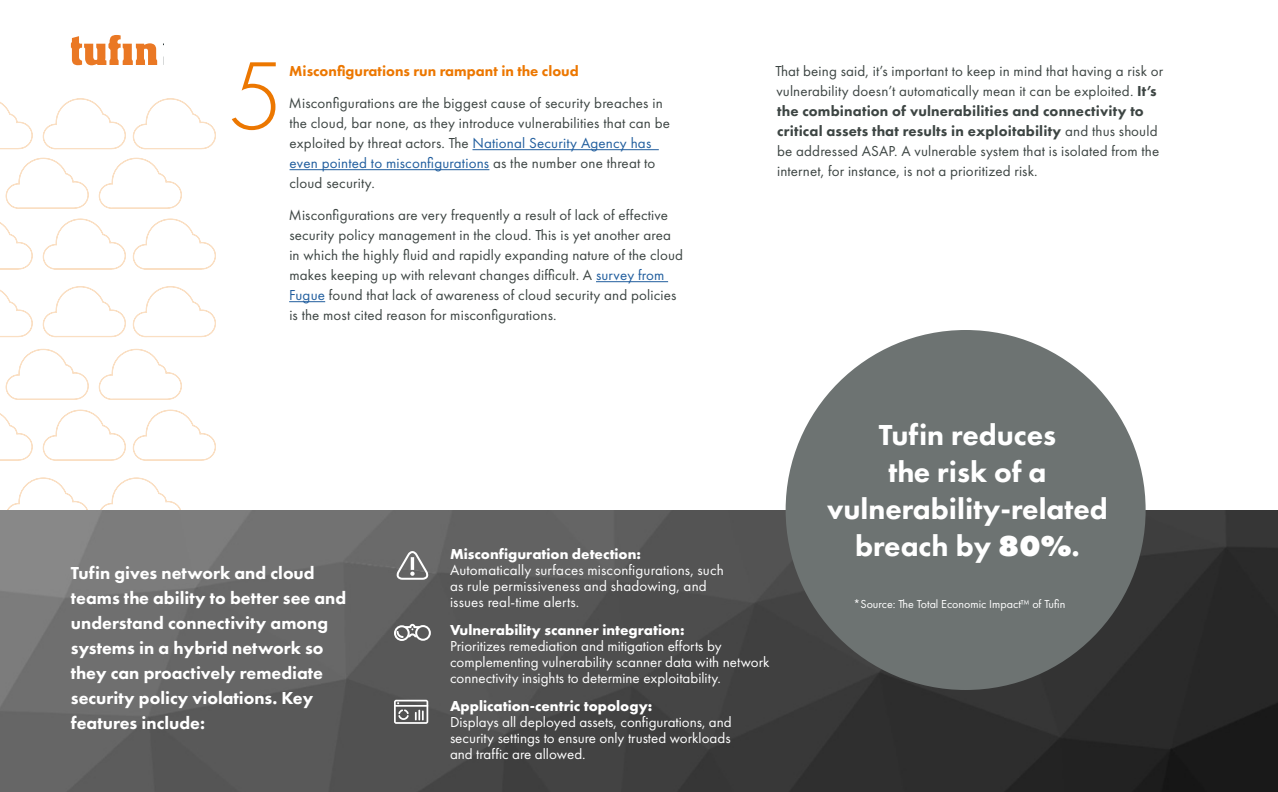
<style>
.page{position:relative;width:1278px;height:792px;background:#fff}
.page>*{position:absolute;margin:0;border:0;box-sizing:border-box;transform-origin:0 0}
.t1{font:300 100px "Futura PT";color:#ec7700}
.t2{font:800 30px/37px "Futura PT";color:#fff;text-align:center}
.t3{font:800 18px/25px "Futura PT";color:#fff}
.t4{font:15px/20px "Futura PT";letter-spacing:.01em;color:#3d4543}
.t5{font:15px/16px "Futura PT";color:#fff}
.t6{font:700 15px "Futura PT";color:#fff}
.t7{font:800 15px "Futura PT";color:#ec7700}
.t8{font:12px "Futura PT";color:#fff}
.s1{color:#215e9e}
.s2{font-weight:800}
.s3{font-style:inherit}
</style>
<div class="page">
<svg style="left:5px;top:348px;width:84px;height:52px"></svg>
<svg style="left:98px;top:348px;width:84px;height:52px"></svg>
<svg style="left:0;top:413px;width:33px;height:48px"></svg>
<svg style="left:42px;top:409px;width:84px;height:52px"></svg>
<svg style="left:0;top:290px;width:33px;height:48px"></svg>
<svg style="left:42px;top:286px;width:84px;height:52px"></svg>
<svg style="left:132px;top:409px;width:84px;height:52px"></svg>
<svg style="left:132px;top:286px;width:84px;height:52px"></svg>
<svg style="left:7px;top:477px;width:81px;height:33px"></svg>
<svg style="left:100px;top:477px;width:81px;height:33px"></svg>
<svg style="left:0;top:102px;width:33px;height:48px"></svg>
<svg style="left:42px;top:98px;width:84px;height:52px"></svg>
<svg style="left:132px;top:98px;width:84px;height:52px"></svg>
<svg style="left:5px;top:157px;width:84px;height:52px"></svg>
<svg style="left:98px;top:157px;width:84px;height:52px"></svg>
<svg style="left:0;top:222px;width:33px;height:48px"></svg>
<svg style="left:42px;top:218px;width:84px;height:52px"></svg>
<svg style="left:132px;top:218px;width:84px;height:52px"></svg>
<img style="left:0;top:510px;width:1278px;height:282px">
<div style="left:786px;top:330px;width:360px;height:360px;background:#6d7372;border-radius:50%"></div>
<hr style="left:472px;top:149px;width:187px;height:1px;background:#215e9e">
<hr style="left:290px;top:169px;width:199px;height:1px;background:#215e9e">
<hr style="left:596px;top:281px;width:72px;height:1px;background:#215e9e">
<hr style="left:289px;top:301px;width:36px;height:1px;background:#215e9e">
<svg style="left:71px;top:35px;width:86px;height:30px"></svg>
<svg style="left:396px;top:551px;width:33px;height:29px"></svg>
<svg style="left:394px;top:624px;width:37px;height:17px"></svg>
<svg style="left:394px;top:700px;width:34px;height:24px"></svg>
<h1 class="t1" style="left:229px;top:39px;width:56px">5</h1>
<p class="t7" style="left:289px;top:62px;width:291px">Misconfigurations run rampant in the cloud</p>
<p class="t4" style="left:289px;top:93px;width:383px">Misconfigurations are the biggest cause of security breaches in the cloud, bar none, as they introduce vulnerabilities that can be exploited by threat actors. The <span class="s1">National Security Agency has even pointed to misconfigurations</span> as the number one threat to cloud security.</p>
<p class="t4" style="left:289px;top:205px;width:396px">Misconfigurations are very frequently a result of lack of effective security policy management in the cloud. This is yet another area in which the highly fluid and rapidly expanding nature of the cloud makes keeping up with relevant changes difficult. A <span class="s1">survey from Fugue</span> found that lack of awareness of cloud security and policies is the most cited reason for misconfigurations.</p>
<p class="t4" style="left:776px;top:61px;width:389px">That being said, it’s important to keep in mind that having a risk or vulnerability doesn’t automatically mean it can be exploited. <span class="s2">It’s the combination of vulnerabilities and connectivity to critical assets that results in exploitability</span> and thus should be addressed ASAP. A vulnerable system that is isolated from the internet, for instance, is not a prioritized risk.</p>
<p class="t3" style="left:71px;top:560px;width:277px">Tufin gives network and cloud teams the ability to better see and understand connectivity among systems in a hybrid network so they can proactively remediate security policy violations. Key features include:</p>
<p class="t6" style="left:450px;top:545px;width:193px">Misconfiguration detection:</p>
<p class="t5" style="left:450px;top:562px;width:275px">Automatically surfaces misconfigurations, such as rule permissiveness and shadowing, and issues real-time alerts.</p>
<p class="t6" style="left:450px;top:621px;width:236px">Vulnerability scanner integration:</p>
<p class="t5" style="left:450px;top:638px;width:321px">Prioritizes remediation and mitigation efforts by complementing vulnerability scanner data with network connectivity insights to determine exploitability.</p>
<p class="t6" style="left:450px;top:697px;width:204px">Application-centric topology:</p>
<p class="t5" style="left:450px;top:714px;width:283px;text-align:justify">Displays all deployed assets, configurations, and security settings to ensure only trusted workloads and traffic are allowed.</p>
<h2 class="t2" style="left:827px;top:416px;width:282px">Tufin reduces<br>the risk of a vulnerability-related breach by <span class="s3">80%</span>.</h2>
<p class="t8" style="left:854px;top:597px;width:213px">*Source: The Total Economic Impact™ of Tufin</p>
</div>
